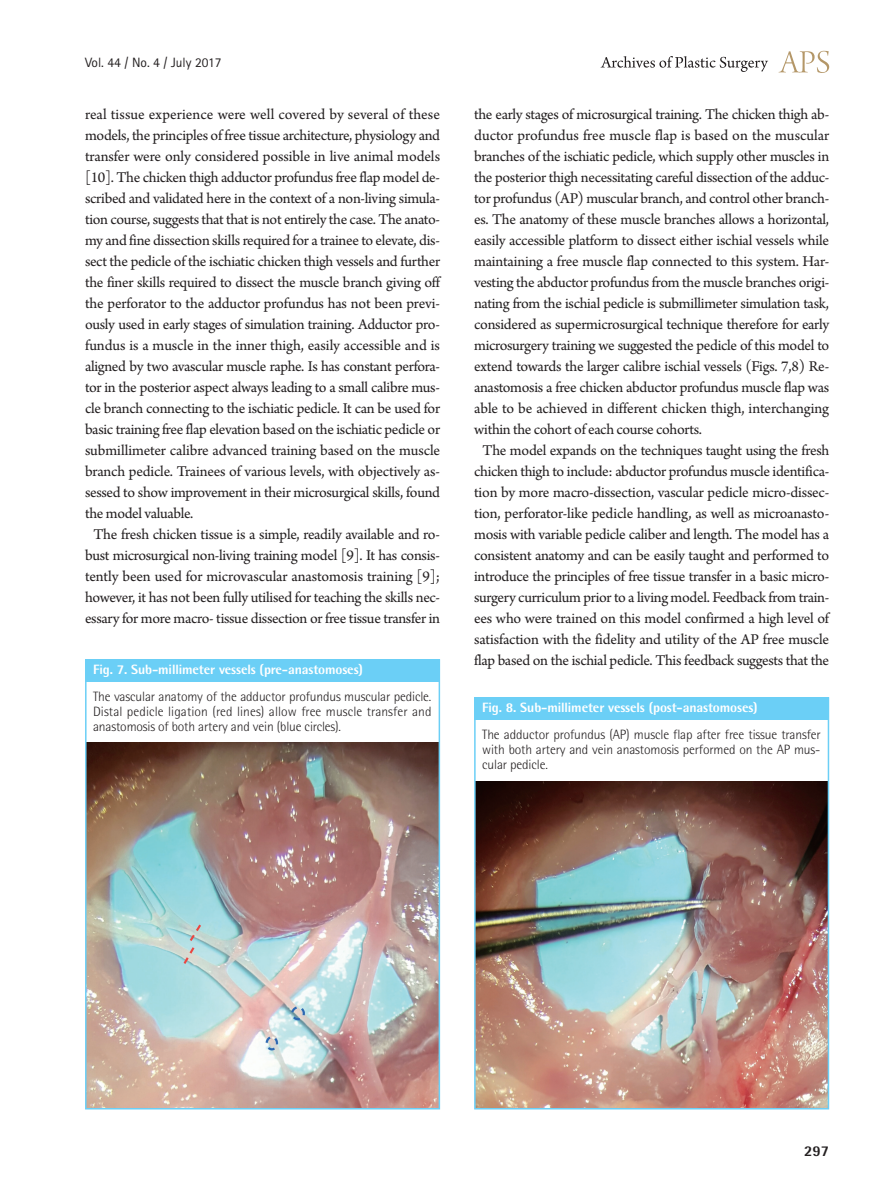
<style>
.page{position:relative;width:893px;height:1191px;background:#fff}
.page>*{position:absolute;margin:0;border:0;box-sizing:border-box;transform-origin:0 0}
.본문{font:15.75px/21px "Arno Pro";letter-spacing:-.02em;color:#231f20;text-align:center}
.본문_0{font:15.75px/21px "Arno Pro";letter-spacing:-.02em;color:#231f20;text-align:justify}
.t1{font:800 15px "Rotis Semi Sans Std";color:#231f20}
.그림설명{font:300 13.5px/15px "Rotis Semi Sans Std";letter-spacing:-.01em;color:#231f20;text-align:justify}
.표그림제목{font:800 13.5px "Rotis Semi Sans Std";letter-spacing:-.01em;color:#fff}
.t2{font:13.5px "Rotis Sans Serif Std";color:#231f20}
</style>
<div class="page">
<svg style="left:779px;top:51px;width:50px;height:22px"></svg>
<svg style="left:601px;top:56px;width:167px;height:16px"></svg>
<img style="left:88px;top:743px;width:349px;height:363px">
<div style="left:85px;top:659px;width:354px;height:22px;background:#6bcff6"></div>
<div style="left:85px;top:659px;width:355px;height:450px;border:2px solid #6bcff6"></div>
<img style="left:477px;top:781px;width:349px;height:325px">
<div style="left:474px;top:697px;width:354px;height:22px;background:#6bcff6"></div>
<div style="left:474px;top:697px;width:355px;height:412px;border:2px solid #6bcff6"></div>
<p class="t2" style="left:85px;top:54px;width:138px">Vol. 44 / No. 4 / July 2017</p>
<p class="본문_0" style="left:85px;top:105px;width:357px">real tissue experience were well covered by several of these models, the principles of free tissue architecture, physiology and transfer were only considered possible in live animal models [10]. The chicken thigh adductor profundus free flap model de&shy;scribed and validated here in the context of a non-living simula&shy;tion course, suggests that that is not entirely the case. The anato&shy;my and fine dissection skills required for a trainee to elevate, dis&shy;sect the pedicle of the ischiatic chicken thigh vessels and further the finer skills required to dissect the muscle branch giving off the perforator to the adductor profundus has not been previ&shy;ously used in early stages of simulation training. Adductor pro&shy;fundus is a muscle in the inner thigh, easily accessible and is aligned by two avascular muscle raphe. Is has constant perfora&shy;tor in the posterior aspect always leading to a small calibre mus&shy;cle branch connecting to the ischiatic pedicle. It can be used for basic training free flap elevation based on the ischiatic pedicle or submillimeter calibre advanced training based on the muscle branch pedicle. Trainees of various levels, with objectively as&shy;sessed to show improvement in their microsurgical skills, found the model valuable.</p>
<p class="본문" style="left:85px;top:525px;width:357px">The fresh chicken tissue is a simple, readily available and ro&shy;bust microsurgical non-living training model [9]. It has consis&shy;tently been used for microvascular anastomosis training [9]; however, it has not been fully utilised for teaching the skills nec&shy;essary for more macro- tissue dissection or free tissue transfer in</p>
<p class="표그림제목" style="left:93px;top:661px;width:271px">Fig. 7. Sub-millimeter vessels (pre-anastomoses)</p>
<p class="그림설명" style="left:93px;top:689px;width:340px">The vascular anatomy of the adductor profundus muscular pedicle.<br>Distal pedicle ligation (red lines) allow free muscle transfer and anastomosis of both artery and vein (blue circles).</p>
<p class="본문" style="left:474px;top:105px;width:357px;text-align:justify">the early stages of microsurgical training. The chicken thigh ab&shy;ductor profundus free muscle flap is based on the muscular branches of the ischiatic pedicle, which supply other muscles in the posterior thigh necessitating careful dissection of the adduc&shy;tor profundus (AP) muscular branch, and control other branch&shy;es. The anatomy of these muscle branches allows a horizontal, easily accessible platform to dissect either ischial vessels while maintaining a free muscle flap connected to this system. Har&shy;vesting the abductor profundus from the muscle branches origi&shy;nating from the ischial pedicle is submillimeter simulation task, considered as supermicrosurgical technique therefore for early microsurgery training we suggested the pedicle of this model to extend towards the larger calibre ischial vessels (Figs. 7,8) Re&shy;anastomosis a free chicken abductor profundus muscle flap was able to be achieved in different chicken thigh, interchanging within the cohort of each course cohorts.</p>
<p class="본문" style="left:474px;top:441px;width:357px">The model expands on the techniques taught using the fresh chicken thigh to include: abductor profundus muscle identifica&shy;tion by more macro-dissection, vascular pedicle micro-dissec&shy;tion, perforator-like pedicle handling, as well as microanasto&shy;mosis with variable pedicle caliber and length. The model has a consistent anatomy and can be easily taught and performed to introduce the principles of free tissue transfer in a basic micro&shy;surgery curriculum prior to a living model. Feedback from train&shy;ees who were trained on this model confirmed a high level of satisfaction with the fidelity and utility of the AP free muscle flap based on the ischial pedicle. This feedback suggests that the</p>
<p class="표그림제목" style="left:482px;top:699px;width:277px">Fig. 8. Sub-millimeter vessels (post-anastomoses)</p>
<p class="그림설명" style="left:482px;top:727px;width:340px">The adductor profundus (AP) muscle flap after free tissue transfer with both artery and vein anastomosis performed on the AP mus&shy;cular pedicle.</p>
<p class="t1" style="left:804px;top:1141px;width:27px">297</p>
</div>
